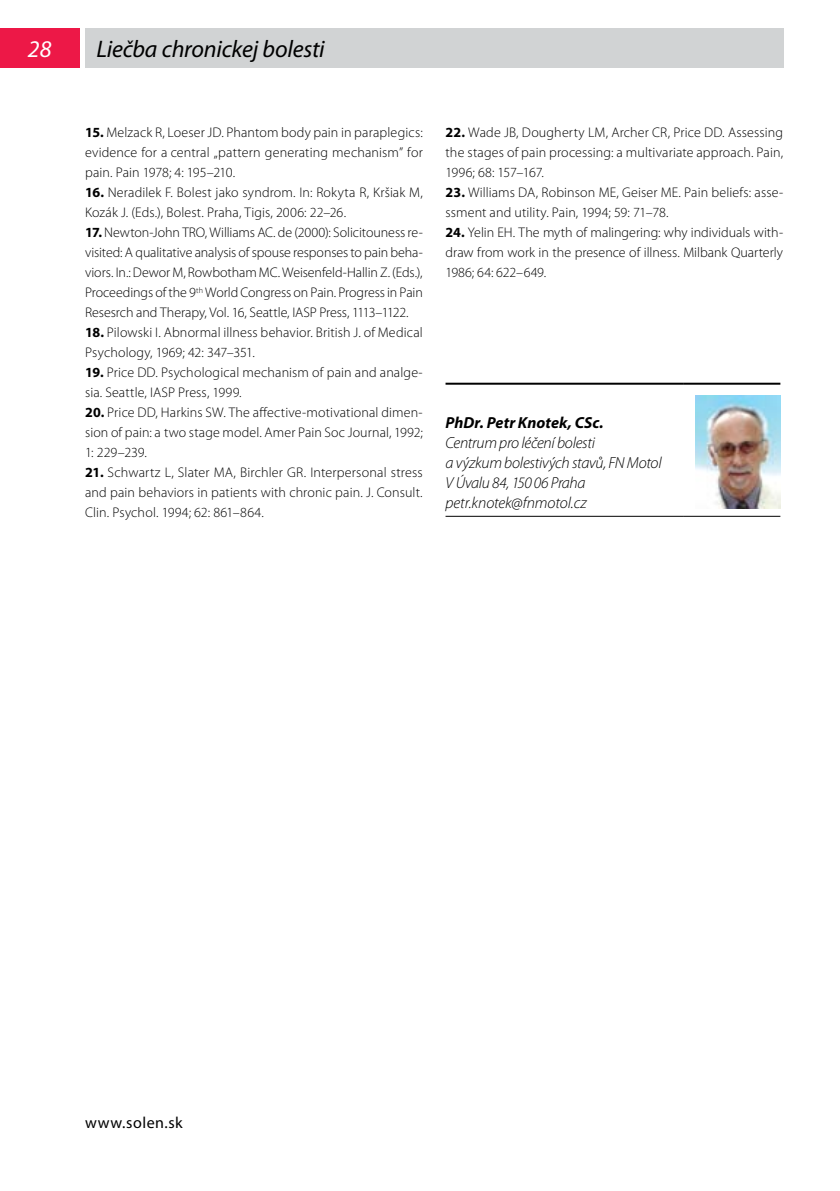
<style>
.page{position:relative;width:840px;height:1191px;background:#fff}
.page>*{position:absolute;margin:0;border:0;box-sizing:border-box;transform-origin:0 0}
.t1{font:italic 24px "Myriad Pro";letter-spacing:-.01em;color:#000}
.t2{font:italic 24px "Myriad Pro";color:#fff}
.t3{font:italic 300 16px/20px "Myriad Pro";letter-spacing:-.015em;color:#000}
.t4{font:italic 700 16px "Myriad Pro";letter-spacing:.005em;color:#000}
.t5{font:16px "Myriad Pro";letter-spacing:.03em;color:#000}
.t6{font:300 14px/20px "Myriad Pro";letter-spacing:.005em;color:#000;text-align:justify}
.s1{font-weight:700}
</style>
<div class="page">
<div style="left:0;top:28px;width:79px;height:40px;background:#ed1847"></div>
<div style="left:85px;top:28px;width:697px;height:40px;background:#d1d3d4"></div>
<hr style="left:445px;top:383px;width:238px;height:2px;background:#000">
<hr style="left:445px;top:516px;width:238px;height:1px;background:#000">
<hr style="left:683px;top:383px;width:97px;height:2px;background:#000">
<hr style="left:683px;top:516px;width:97px;height:1px;background:#000">
<img style="left:695px;top:395px;width:85px;height:113px">
<h1 class="t2" style="left:28px;top:34px;width:25px">28</h1>
<h1 class="t1" style="left:96px;top:34px;width:229px">Liečba chronickej bolesti</h1>
<p class="t6" style="left:85px;top:122px;width:339px"><span class="s1">15.</span> Melzack R, Loeser JD. Phantom body pain in paraplegics: evidence for a central „pattern generating mechanism” for pain. Pain 1978; 4: 195–210.</p>
<p class="t6" style="left:85px;top:182px;width:339px"><span class="s1">16.</span> Neradilek F. Bolest jako syndrom. In: Rokyta R, Kršiak M,<br>Kozák J. (Eds.), Bolest. Praha, Tigis, 2006: 22–26.</p>
<p class="t6" style="left:85px;top:222px;width:339px"><span class="s1">17.</span> Newton-John TRO, Williams AC. de (2000): Solicitouness re&shy;visited: A qualitative analysis of spouse responses to pain beha&shy;viors. In.: Dewor M, Rowbotham MC. Weisenfeld-Hallin Z. (Eds.), Proceedings of the 9<sup>th</sup> World Congress on Pain. Progress in Pain Resesrch and Therapy, Vol. 16, Seattle, IASP Press, 1113–1122.</p>
<p class="t6" style="left:85px;top:322px;width:339px"><span class="s1">18.</span> Pilowski I. Abnormal illness behavior. British J. of Medical<br>Psychology, 1969; 42: 347–351.</p>
<p class="t6" style="left:85px;top:362px;width:339px"><span class="s1">19.</span> Price DD. Psychological mechanism of pain and analge&shy;sia. Seattle, IASP Press, 1999.</p>
<p class="t6" style="left:85px;top:402px;width:339px"><span class="s1">20.</span> Price DD, Harkins SW. The affective-motivational dimen&shy;sion of pain: a two stage model. Amer Pain Soc Journal, 1992; 1: 229–239.</p>
<p class="t6" style="left:85px;top:462px;width:339px"><span class="s1">21.</span> Schwartz L, Slater MA, Birchler GR. Interpersonal stress and pain behaviors in patients with chronic pain. J. Consult.<br>Clin. Psychol. 1994; 62: 861–864.</p>
<p class="t6" style="left:445px;top:122px;width:339px"><span class="s1">22.</span> Wade JB, Dougherty LM, Archer CR, Price DD. Assessing the stages of pain processing: a multivariate approach. Pain, 1996; 68: 157–167.</p>
<p class="t6" style="left:445px;top:182px;width:339px"><span class="s1">23.</span> Williams DA, Robinson ME, Geiser ME. Pain beliefs: asse&shy;ssment and utility. Pain, 1994; 59: 71–78.</p>
<p class="t6" style="left:445px;top:222px;width:339px"><span class="s1">24.</span> Yelin EH. The myth of malingering: why individuals with&shy;draw from work in the presence of illness. Milbank Quarterly 1986; 64: 622–649.</p>
<p class="t4" style="left:445px;top:412px;width:160px">PhDr. Petr Knotek, CSc.</p>
<p class="t3" style="left:445px;top:433px;width:217px">Centrum pro léčení bolesti<br>a výzkum bolestivých stavů, FN Motol<br>V Úvalu 84, 150 06 Praha petr.knotek@fnmotol.cz</p>
<p class="t5" style="left:85px;top:1112px;width:99px">www.solen.sk</p>
</div>
